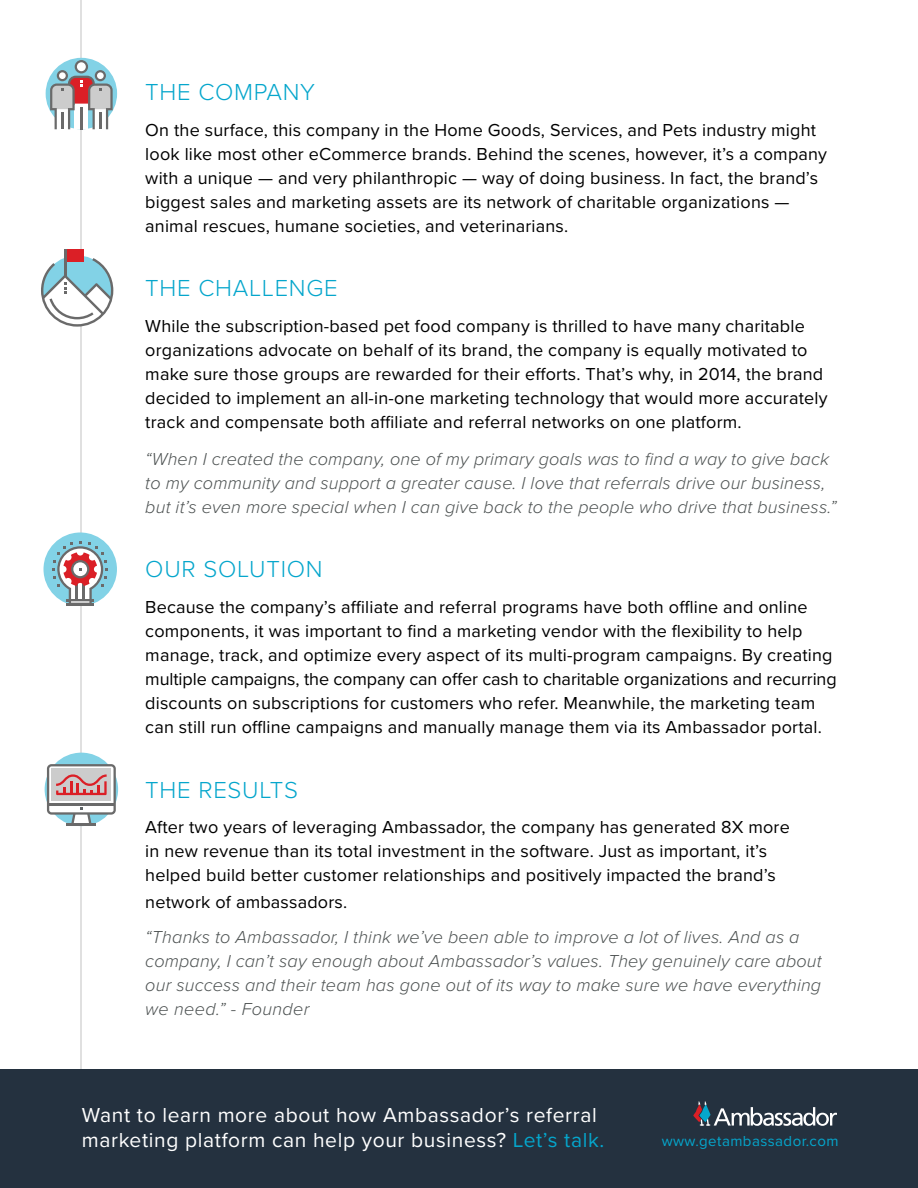
<style>
.page{position:relative;width:918px;height:1188px;background:#fff}
.page>*{position:absolute;margin:0;border:0;box-sizing:border-box;transform-origin:0 0}
.t1{font:300 24px "Proxima Nova";letter-spacing:.03em;color:#05a6cc}
.t2{font:21px/25.2px "Proxima Nova";letter-spacing:.03em;color:#fff}
.t3{font:18px/24px "Proxima Nova";letter-spacing:.01em;color:#000}
.t4{font:italic 300 18px/24px "Proxima Nova";letter-spacing:.01em;color:#4d5252}
.t5{font:15px "Proxima Nova";letter-spacing:.03em;color:#05a6cc}
.s1{color:#05a6cc}
</style>
<div class="page">
<hr style="left:81px;top:0;width:1px;height:1080px;background:#c3c3c3">
<div style="left:0;top:1069px;width:918px;height:119px;background:#24313f"></div>
<svg style="left:693px;top:1101px;width:144px;height:25px"></svg>
<div style="left:46px;top:58px;width:71px;height:71px;background:#82d2e6;border-radius:50%"></div>
<svg style="left:50px;top:60px;width:63px;height:69px"></svg>
<div style="left:65px;top:249px;width:18px;height:12px;background:#db1f26"></div>
<hr style="left:64px;top:249px;width:2px;height:27px;background:#6a6a6a">
<svg style="left:41px;top:258px;width:72px;height:69px"></svg>
<div style="left:44px;top:532px;width:73px;height:74px;background:#82d2e6;border-radius:50%"></div>
<hr style="left:66px;top:604px;width:28px;height:2px;background:#6a6a6a">
<svg style="left:53px;top:542px;width:55px;height:62px"></svg>
<div style="left:45px;top:753px;width:73px;height:73px;background:#82d2e6;border-radius:50%"></div>
<hr style="left:66px;top:824px;width:30px;height:2px;background:#6a6a6a">
<svg style="left:47px;top:764px;width:69px;height:60px;background:#c5b6b8"></svg>
<h1 class="t1" style="left:145px;top:74px;width:171px">THE COMPANY</h1>
<p class="t3" style="left:145px;top:117px;width:683px">On the surface, this company in the Home Goods, Services, and Pets industry might look like most other eCommerce brands. Behind the scenes, however, it’s a company with a unique — and very philanthropic — way of doing business. In fact, the brand’s biggest sales and marketing assets are its network of charitable organizations — animal rescues, humane societies, and veterinarians.</p>
<h1 class="t1" style="left:145px;top:270px;width:194px">THE CHALLENGE</h1>
<p class="t3" style="left:145px;top:313px;width:684px">While the subscription-based pet food company is thrilled to have many charitable organizations advocate on behalf of its brand, the company is equally motivated to make sure those groups are rewarded for their efforts. That’s why, in 2014, the brand decided to implement an all-in-one marketing technology that would more accurately track and compensate both affiliate and referral networks on one platform.</p>
<p class="t4" style="left:145px;top:446px;width:693px">“When I created the company, one of my primary goals was to find a way to give back to my community and support a greater cause. I love that referrals drive our business, but it’s even more special when I can give back to the people who drive that business.”</p>
<h1 class="t1" style="left:145px;top:552px;width:179px">OUR SOLUTION</h1>
<p class="t3" style="left:145px;top:594px;width:693px">Because the company’s affiliate and referral programs have both offline and online components, it was important to find a marketing vendor with the flexibility to help manage, track, and optimize every aspect of its multi-program campaigns. By creating multiple campaigns, the company can offer cash to charitable organizations and recurring discounts on subscriptions for customers who refer. Meanwhile, the marketing team can still run offline campaigns and manually manage them via its Ambassador portal.</p>
<h1 class="t1" style="left:145px;top:772px;width:154px">THE RESULTS</h1>
<p class="t3" style="left:145px;top:815px;width:646px">After two years of leveraging Ambassador, the company has generated 8X more in new revenue than its total investment in the software. Just as important, it’s helped build better customer relationships and positively impacted the brand’s</p>
<p class="t3" style="left:145px;top:890px;width:203px">network of ambassadors.</p>
<p class="t4" style="left:145px;top:924px;width:678px">“Thanks to Ambassador, I think we’ve been able to improve a lot of lives. And as a company, I can’t say enough about Ambassador’s values. They genuinely care about our success and their team has gone out of its way to make sure we have everything we need.” - Founder</p>
<p class="t2" style="left:82px;top:1101px;width:524px">Want to learn more about how Ambassador’s referral marketing platform can help your business? <span class="s1">Let’s talk.</span></p>
<p class="t5" style="left:662px;top:1130px;width:178px">www.getambassador.com</p>
</div>
